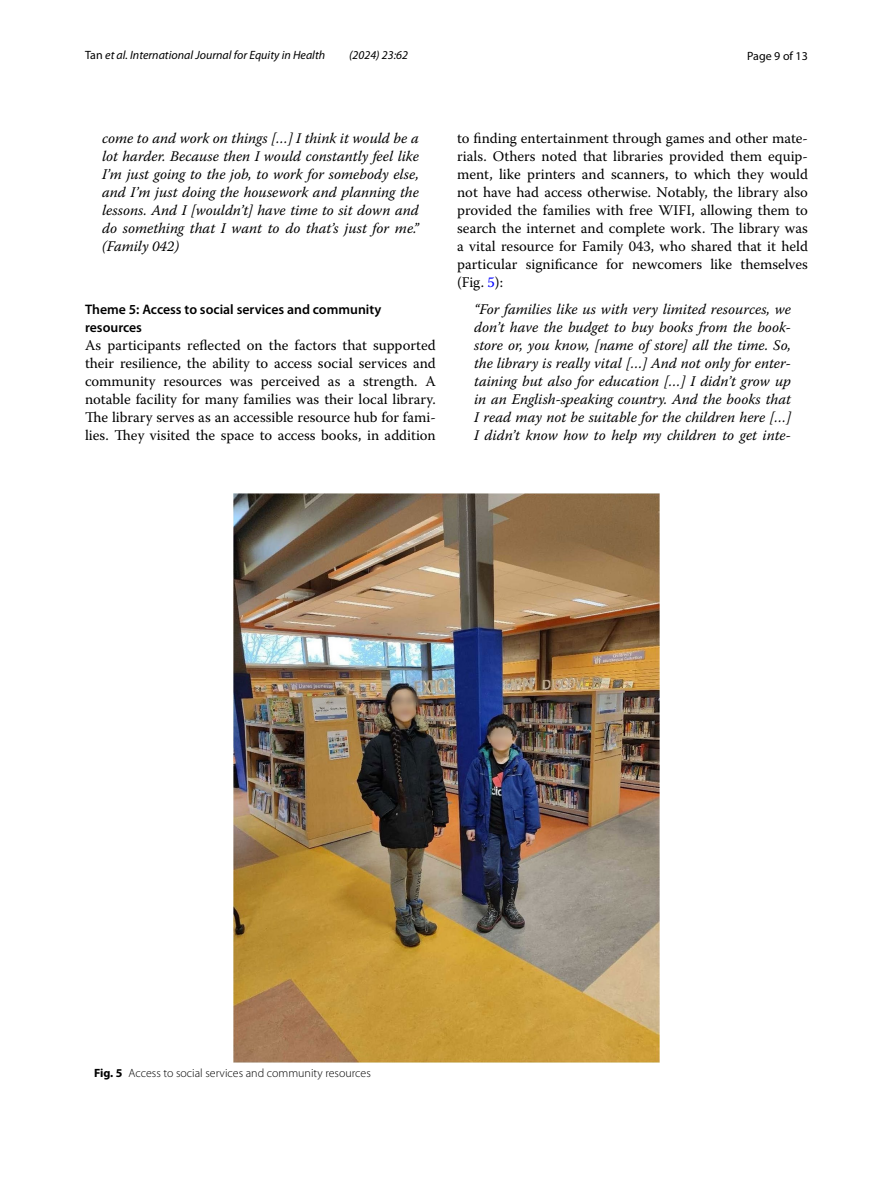
<style>
.page{position:relative;width:893px;height:1187px;background:#fff}
.page>*{position:absolute;margin:0;border:0;box-sizing:border-box;transform-origin:0 0}
.t1{font:14.7px/18px "Warnock Pro";color:#000;text-align:justify}
.t2{font:italic 14.7px/18px "Warnock Pro";color:#000;text-align:justify}
.t3{font:600 13.8px/18px "Myriad Pro";color:#000}
.t4{font:italic 12px "Myriad Pro";color:#000}
.t5{font:300 12px "Myriad Pro";color:#000}
.t6{font:12px "Myriad Pro";color:#000}
.s1{font-style:normal}
.s2{color:#00f}
.s3{font-weight:700}
</style>
<div class="page">
<img style="left:234px;top:494px;width:425px;height:568px">
<p class="t4" style="left:85px;top:48px;width:242px"><span class="s1">Tan</span> et al. International Journal for Equity in Health</p>
<p class="t4" style="left:349px;top:48px;width:60px">(2024) 23:62</p>
<p class="t6" style="left:747px;top:48px;width:62px">Page 9 of 13</p>
<p class="t2" style="left:102px;top:128px;width:318px">come to and work on things […] I think it would be a lot harder. Because then I would constantly feel like I’m just going to the job, to work for somebody else, and I’m just doing the housework and planning the lessons. And I [wouldn’t] have time to sit down and do something that I want to do that’s just for me.” (Family 042)</p>
<p class="t3" style="left:85px;top:300px;width:298px">Theme 5: Access to social services and community resources</p>
<p class="t1" style="left:85px;top:336px;width:352px">As participants reflected on the factors that supported their resilience, the ability to access social services and community resources was perceived as a strength. A notable facility for many families was their local library.<br>The library serves as an accessible resource hub for fami&shy;lies. They visited the space to access books, in addition</p>
<p class="t1" style="left:457px;top:128px;width:352px">to finding entertainment through games and other mate&shy;rials. Others noted that libraries provided them equip&shy;ment, like printers and scanners, to which they would not have had access otherwise. Notably, the library also provided the families with free WIFI, allowing them to search the internet and complete work. The library was a vital resource for Family 043, who shared that it held particular significance for newcomers like themselves (Fig. <span class="s2">5</span>):</p>
<p class="t2" style="left:474px;top:300px;width:318px">“For families like us with very limited resources, we don’t have the budget to buy books from the book&shy;store or, you know, [name of store] all the time. So, the library is really vital […] And not only for enter&shy;taining but also for education […] I didn’t grow up in an English-speaking country. And the books that I read may not be suitable for the children here […] I didn’t know how to help my children to get inte-</p>
<p class="t5" style="left:94px;top:1066px;width:278px"><span class="s3">Fig. 5</span> Access to social services and community resources</p>
</div>
